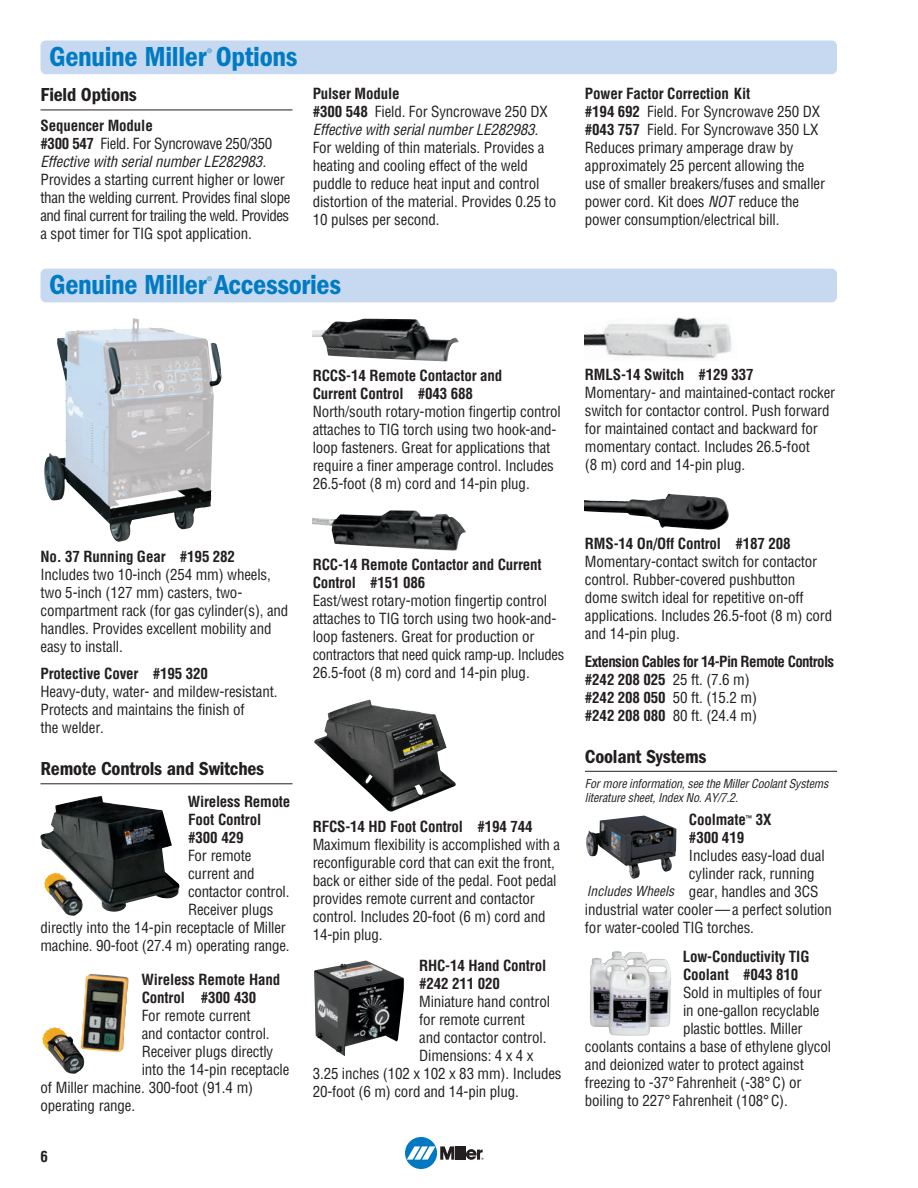
<style>
.page{position:relative;width:918px;height:1188px;background:#fff}
.page>*{position:absolute;margin:0;border:0;box-sizing:border-box;transform-origin:0 0}
.t1{font:28.5px "ITC Franklin Gothic Std Dm Cd";letter-spacing:-.01em;color:#007bc3}
.t2{font:19.5px "ITC Franklin Gothic Std Dm Cd";letter-spacing:-.01em;color:#231f20}
.t3{font:condensed 15px/18px "Helvetica";letter-spacing:-.01em;color:#231f20}
.t4{font:700 condensed 15px/18px "Helvetica";letter-spacing:-.01em;color:#231f20}
.t5{font:italic condensed 15px/18px "Helvetica";color:#231f20}
.t6{font:700 condensed 15px/18px "Helvetica";letter-spacing:-.04em;color:#231f20}
.t7{font:italic condensed 13.5px "Helvetica";color:#231f20}
.t8{font:italic condensed 12px/14.4px "Helvetica";color:#231f20}
.t9{font:condensed 6px "Helvetica";color:#007bc3}
.s1{font-weight:700;font-style:normal}
.s2{font-style:normal}
.s3{font-weight:700}
.s4{font-style:italic}
.s5{font-weight:400}
</style>
<div class="page">
<hr style="left:40px;top:783px;width:253px;height:1px;background:#231f20">
<hr style="left:585px;top:771px;width:252px;height:1px;background:#231f20">
<img style="left:585px;top:494px;width:144px;height:36px">
<img style="left:585px;top:318px;width:146px;height:41px">
<img style="left:314px;top:699px;width:142px;height:113px">
<img style="left:44px;top:318px;width:178px;height:224px">
<img style="left:313px;top:318px;width:146px;height:44px">
<img style="left:40px;top:796px;width:139px;height:120px">
<img style="left:42px;top:974px;width:87px;height:100px">
<img style="left:586px;top:816px;width:90px;height:63px">
<img style="left:589px;top:951px;width:82px;height:85px">
<img style="left:313px;top:510px;width:153px;height:41px">
<img style="left:314px;top:961px;width:90px;height:95px">
<div style="left:405px;top:1137px;width:32px;height:32px;background:#0079c2;border-radius:50%"></div>
<hr style="left:459px;top:1146px;width:3px;height:14px;background:#231f20">
<hr style="left:463px;top:1146px;width:3px;height:14px;background:#231f20">
<svg style="left:407px;top:1146px;width:51px;height:14px"></svg>
<svg style="left:466px;top:1149px;width:17px;height:11px"></svg>
<div style="left:40px;top:269px;width:797px;height:33px;background:#c6d9f0;border-radius:5px"></div>
<div style="left:40px;top:40px;width:797px;height:34px;background:#c6d9f0;border-radius:5px"></div>
<hr style="left:40px;top:110px;width:253px;height:1px;background:#231f20">
<h1 class="t1" style="left:49px;top:47px;width:250px">Genuine Miller Options</h1>
<p class="t9" style="left:207px;top:48px;width:6px">®</p>
<h2 class="t2" style="left:40px;top:88px;width:98px">Field Options</h2>
<p class="t5" style="left:40px;top:118px;width:233px"><span class="s1">Sequencer Module<br>#300 547</span> <span class="s2">Field. For Syncrowave 250/350<br></span>Effective with serialnumberLE282983.</p>
<p class="t3" style="left:40px;top:172px;width:252px">Provides a starting current higher or lower than the welding current. Provides final slope and final current for trailing the weld. Provides a spot timer for TIG spot application.</p>
<p class="t5" style="left:313px;top:86px;width:237px"><span class="s1">Pulser Module<br>#300 548</span> <span class="s2">Field. For Syncrowave 250 DX<br></span>Effective with serialnumberLE282983.</p>
<p class="t3" style="left:313px;top:140px;width:245px">For welding of thin materials. Provides a heating and cooling effect of the weld puddle to reduce heat input and control distortion of the material. Provides 0.25 to 10 pulses per second.</p>
<h1 class="t1" style="left:49px;top:275px;width:293px">Genuine Miller Accessories</h1>
<p class="t9" style="left:207px;top:276px;width:6px">®</p>
<p class="t3" style="left:585px;top:86px;width:242px"><span class="s3">Power Factor Correction Kit<br>#194 692</span> Field. For Syncrowave 250 DX <span class="s3">#043 757</span> Field. For Syncrowave 350 LX Reduces primary amperage draw by approximately 25 percent allowing the use of smaller breakers/fuses and smaller power cord. Kit does <span class="s4">NOT</span> reduce the power consumption/electrical bill.</p>
<p class="t4" style="left:40px;top:549px;width:196px">No. 37 Running Gear #195 282</p>
<p class="t3" style="left:40px;top:567px;width:249px">Includes two 10-inch (254 mm) wheels, two 5-inch (127 mm) casters, two&shy;compartment rack (for gas cylinder(s), and handles. Provides excellent mobility and easy to install.</p>
<p class="t4" style="left:40px;top:666px;width:169px">Protective Cover #195 320</p>
<p class="t3" style="left:40px;top:684px;width:238px">Heavy-duty, water- and mildew-resistant.<br>Protects and maintains the finish of<br>the welder.</p>
<h2 class="t2" style="left:40px;top:762px;width:225px">Remote Controls and Switches</h2>
<p class="t4" style="left:188px;top:793px;width:104px">Wireless Remote<br>Foot Control #300 429</p>
<p class="t3" style="left:188px;top:847px;width:65px">For remote</p>
<p class="t3" style="left:188px;top:865px;width:68px">current and</p>
<p class="t3" style="left:188px;top:883px;width:103px">contactor control.</p>
<p class="t3" style="left:188px;top:901px;width:87px">Receiver plugs</p>
<p class="t3" style="left:40px;top:919px;width:247px">directly into the 14-pin receptacle of Miller</p>
<p class="t3" style="left:40px;top:937px;width:251px">machine. 90-foot (27.4 m) operating range.</p>
<p class="t4" style="left:142px;top:972px;width:140px">Wireless Remote Hand<br>Control #300 430</p>
<p class="t3" style="left:142px;top:1008px;width:110px">For remote current</p>
<p class="t3" style="left:142px;top:1026px;width:129px">and contactor control.</p>
<p class="t3" style="left:142px;top:1044px;width:133px">Receiver plugs directly</p>
<p class="t3" style="left:142px;top:1062px;width:149px">into the 14-pin receptacle</p>
<p class="t3" style="left:40px;top:1080px;width:214px">of Miller machine. 300-foot (91.4 m)</p>
<p class="t3" style="left:40px;top:1098px;width:96px">operating range.</p>
<p class="t4" style="left:40px;top:1149px;width:9px">6</p>
<p class="t4" style="left:313px;top:367px;width:191px">RCCS-14 Remote Contactor and<br>Current Control #043 688</p>
<p class="t3" style="left:313px;top:403px;width:250px">North/south rotary-motion fingertip control attaches to TIG torch using two hook-and&shy;loop fasteners. Great for applications that require a finer amperage control. Includes 26.5-foot (8 m) cord and 14-pin plug.</p>
<p class="t4" style="left:313px;top:557px;width:231px">RCC-14 Remote Contactor and Current<br>Control #151 086</p>
<p class="t3" style="left:313px;top:593px;width:253px">East/west rotary-motion finger tip control attaches to TIG torch using two hook-and&shy;loop fasteners. Great for production or contractors that need quick ramp-up. Includes 26.5-foot (8 m) cord and 14-pin plug.</p>
<p class="t4" style="left:313px;top:818px;width:221px">RFCS-14 HD Foot Control #194 744</p>
<p class="t3" style="left:313px;top:836px;width:249px">Maximum flexibility is accomplished with a reconfigurable cord that can exit the front, back or either side of the pedal. Foot pedal provides remote current and contactor control. Includes 20-foot (6 m) cord and 14-pin plug.</p>
<p class="t4" style="left:419px;top:957px;width:129px">RHC-14 Hand Control #242 211 020</p>
<p class="t3" style="left:419px;top:993px;width:132px">Miniature hand control</p>
<p class="t3" style="left:419px;top:1011px;width:107px">for remote current</p>
<p class="t3" style="left:419px;top:1029px;width:129px">and contactor control.</p>
<p class="t3" style="left:419px;top:1047px;width:116px">Dimensions: 4 x 4 x</p>
<p class="t3" style="left:313px;top:1065px;width:250px">3.25 inches (102 x 102 x 83 mm). Includes</p>
<p class="t3" style="left:313px;top:1083px;width:208px">20-foot (6 m) cord and 14-pin plug.</p>
<p class="t4" style="left:585px;top:367px;width:170px">RMLS-14 Switch #129 337</p>
<p class="t3" style="left:585px;top:385px;width:252px">Momentary- and maintained-contact rocker switch for contactor control. Push forward for maintained contact and backward for momentary contact. Includes 26.5-foot<br>(8 m) cord and 14-pin plug.</p>
<p class="t4" style="left:585px;top:535px;width:207px">RMS-14 On/Off Control #187 208</p>
<p class="t3" style="left:585px;top:553px;width:249px">Momentary-contact switch for contactor control. Rubber-covered pushbutton<br>dome switch ideal for repetitive on-off applications. Includes 26.5-foot (8 m) cord and 14-pin plug.</p>
<p class="t6" style="left:585px;top:654px;width:251px">Extension Cables for 14-Pin Remote Controls #242 208 025 <span class="s5">25 ft. (7.6 m)<br></span>#242 208 050 <span class="s5">50 ft. (15.2 m)<br></span>#242 208 080 <span class="s5">80 ft. (24.4 m)</span></p>
<h2 class="t2" style="left:585px;top:750px;width:123px">Coolant Systems</h2>
<p class="t8" style="left:585px;top:777px;width:247px">Formore information,see the MillerCoolantSystems literature sheet,Index No.AY/7.2.</p>
<p class="t4" style="left:689px;top:812px;width:84px">Coolmate<sup>™</sup> 3X #300 419</p>
<p class="t3" style="left:689px;top:848px;width:137px">Includes easy-load dual</p>
<p class="t3" style="left:689px;top:866px;width:127px">cylinder rack, running</p>
<p class="t3" style="left:689px;top:884px;width:131px">gear, handles and 3CS</p>
<p class="t3" style="left:585px;top:902px;width:249px">industrial water cooler — a perfect solution</p>
<p class="t3" style="left:585px;top:920px;width:171px">for water-cooled TIG torches.</p>
<p class="t4" style="left:683px;top:949px;width:128px">Low-Conductivity TIG<br>Coolant #043 810</p>
<p class="t3" style="left:683px;top:985px;width:140px">Sold in multiples of four</p>
<p class="t3" style="left:683px;top:1003px;width:138px">in one-gallon recyclable</p>
<p class="t3" style="left:683px;top:1021px;width:121px">plastic bottles. Miller</p>
<p class="t3" style="left:585px;top:1039px;width:248px">coolants contains a base of ethylene glycol</p>
<p class="t3" style="left:585px;top:1057px;width:220px">and deionized water to protect against</p>
<p class="t3" style="left:585px;top:1075px;width:218px">freezing to -37° Fahrenheit (-38° C) or</p>
<p class="t3" style="left:585px;top:1093px;width:204px">boiling to 227° Fahrenheit (108° C).</p>
<p class="t7" style="left:587px;top:886px;width:92px">Includes Wheels</p>
</div>
